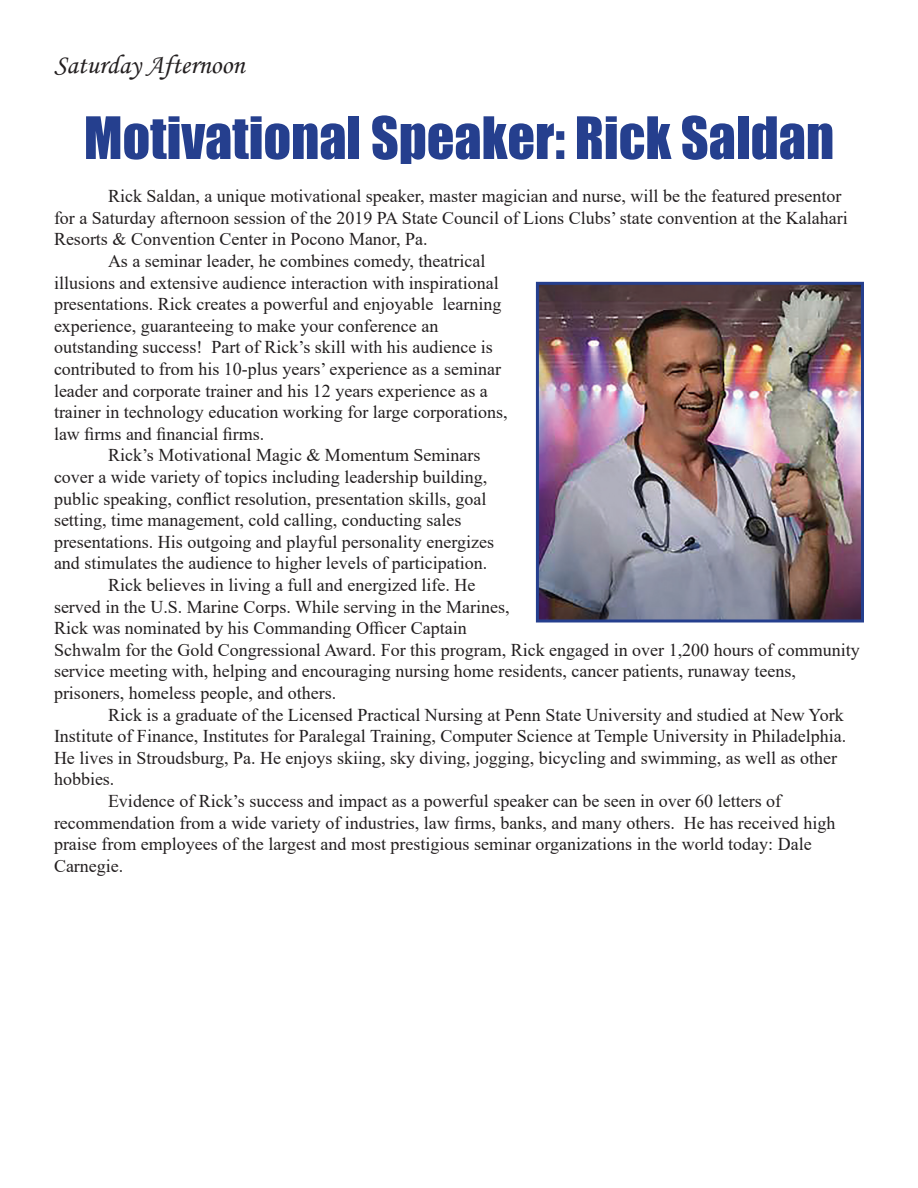
<style>
.page{position:relative;width:918px;height:1188px;background:#fff}
.page>*{position:absolute;margin:0;border:0;box-sizing:border-box;transform-origin:0 0}
.t1{font:54px "Impact";color:#253f8e}
.t2{font:27px "Monotype Corsiva";color:#231f20}
.t3{font:18px/21.6px "Times New Roman";color:#231f20}
</style>
<div class="page">
<img style="left:540px;top:286px;width:320px;height:332px">
<div style="left:536px;top:282px;width:328px;height:340px;border:3px solid #253f8e"></div>
<p class="t2" style="left:54px;top:48px;width:192px">Saturday Afternoon</p>
<p class="t1" style="left:84px;top:96px;width:752px">Motivational Speaker: Rick Saldan</p>
<p class="t3" style="left:54px;top:185px;width:795px;text-indent:54px">Rick Saldan, a unique motivational speaker, master magician and nurse, will be the featured presentor for a Saturday afternoon session of the 2019 PA State Council of Lions Clubs’ state convention at the Kalahari<br>Resorts &amp; Convention Center in Pocono Manor, Pa.</p>
<p class="t3" style="left:54px;top:250px;width:455px;text-indent:54px">As a seminar leader, he combines comedy, theatrical illusions and extensive audience interaction with inspirational presentations. Rick creates a powerful and enjoyable learning experience, guaranteeing to make your conference an outstanding success! Part of Rick’s skill with his audience is contributed to from his 10-plus years’ experience as a seminar leader and corporate trainer and his 12 years experience as a trainer in technology education working for large corporations, law firms and financial firms.</p>
<p class="t3" style="left:54px;top:444px;width:442px;text-indent:54px">Rick’s Motivational Magic &amp; Momentum Seminars cover a wide variety of topics including leadership building, public speaking, conflict resolution, presentation skills, goal setting, time management, cold calling, conducting sales presentations. His outgoing and playful personality energizes and stimulates the audience to higher levels of participation.</p>
<p class="t3" style="left:54px;top:574px;width:807px;text-indent:54px">Rick believes in living a full and energized life. He<br>served in the U.S. Marine Corps. While serving in the Marines,<br>Rick was nominated by his Commanding Officer Captain<br>Schwalm for the Gold Congressional Award. For this program, Rick engaged in over 1,200 hours of community service meeting with, helping and encouraging nursing home residents, cancer patients, runaway teens, prisoners, homeless people, and others.</p>
<p class="t3" style="left:54px;top:703px;width:794px;text-indent:54px">Rick is a graduate of the Licensed Practical Nursing at Penn State University and studied at New York Institute of Finance, Institutes for Paralegal Training, Computer Science at Temple University in Philadelphia.<br>He lives in Stroudsburg, Pa. He enjoys skiing, sky diving, jogging, bicycling and swimming, as well as other hobbies.</p>
<p class="t3" style="left:54px;top:790px;width:783px;text-indent:54px">Evidence of Rick’s success and impact as a powerful speaker can be seen in over 60 letters of recommendation from a wide variety of industries, law firms, banks, and many others. He has received high praise from employees of the largest and most prestigious seminar organizations in the world today: Dale Carnegie.</p>
</div>
